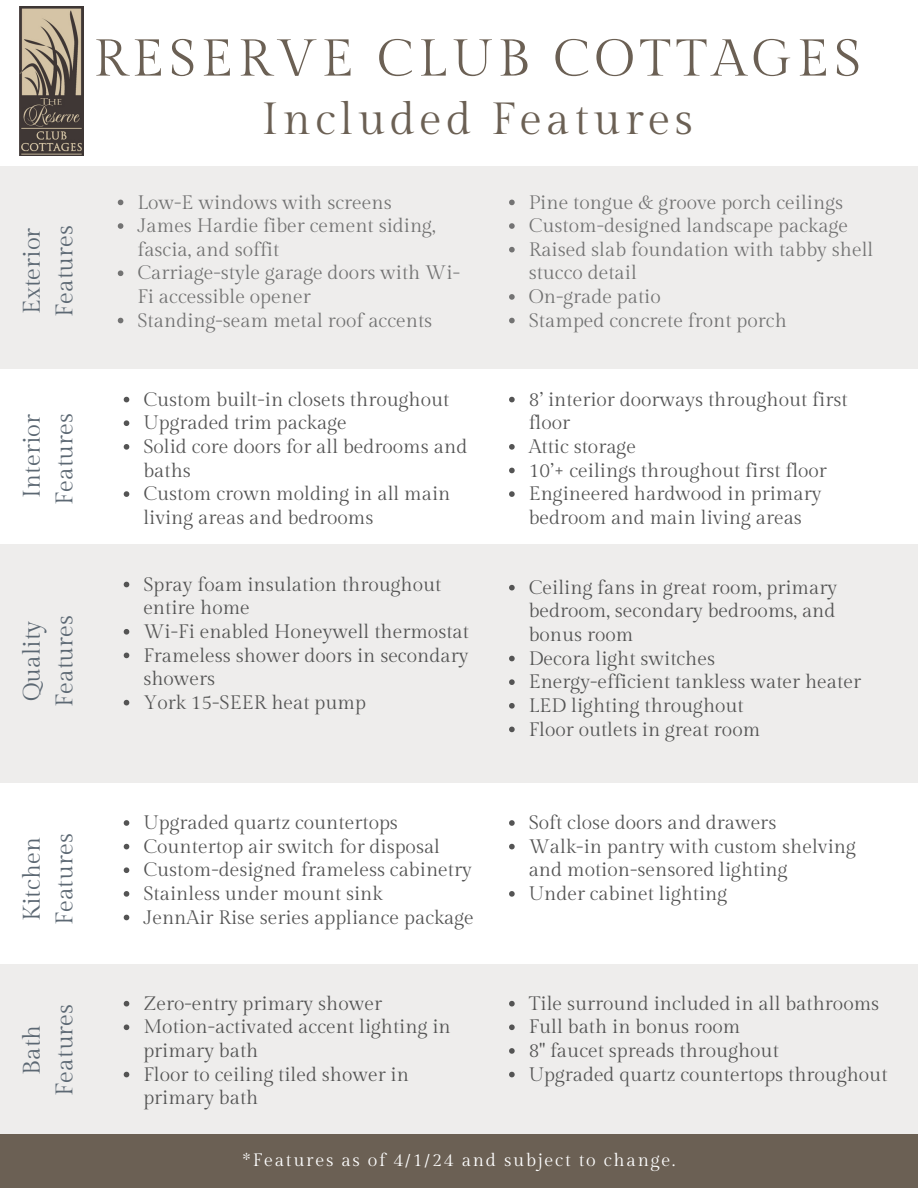
<style>
.page{position:relative;width:918px;height:1188px;background:#fff}
.page>*{position:absolute;margin:0;border:0;box-sizing:border-box;transform-origin:0 0}
.t1{font:51.75px "Gilda Display";letter-spacing:.095em;color:#6b6054}
.t2{font:45px "Gilda Display";letter-spacing:.095em;color:#6b6054}
.t3{font:24px/32.7px "Gilda Display";color:#5c6873}
.t4{font:19.5px/23.7px "Gilda Display";color:#545454}
.t5{font:19.5px/23.7px "Gilda Display";color:#737373}
.t6{font:18px "Gilda Display";letter-spacing:.095em;color:#fff}
</style>
<div class="page">
<div style="left:0;top:166px;width:918px;height:203px;background:#eeedec"></div>
<svg style="left:124px;top:397px;width:5px;height:5px"></svg>
<svg style="left:124px;top:420px;width:5px;height:6px"></svg>
<svg style="left:124px;top:444px;width:5px;height:6px"></svg>
<svg style="left:124px;top:491px;width:5px;height:6px"></svg>
<div style="left:0;top:545px;width:918px;height:238px;background:#eeedec"></div>
<div style="left:0;top:965px;width:918px;height:201px;background:#eeedec"></div>
<div style="left:0;top:1135px;width:918px;height:53px;background:#6b6054"></div>
<img style="left:20px;top:7px;width:64px;height:148px">
<svg style="left:118px;top:200px;width:5px;height:5px"></svg>
<svg style="left:118px;top:223px;width:5px;height:6px"></svg>
<svg style="left:118px;top:270px;width:5px;height:6px"></svg>
<svg style="left:118px;top:318px;width:5px;height:5px"></svg>
<svg style="left:509px;top:200px;width:6px;height:5px"></svg>
<svg style="left:509px;top:223px;width:6px;height:6px"></svg>
<svg style="left:509px;top:247px;width:6px;height:5px"></svg>
<svg style="left:509px;top:294px;width:6px;height:6px"></svg>
<svg style="left:509px;top:318px;width:6px;height:5px"></svg>
<svg style="left:509px;top:397px;width:6px;height:5px"></svg>
<svg style="left:509px;top:444px;width:6px;height:6px"></svg>
<svg style="left:509px;top:468px;width:6px;height:5px"></svg>
<svg style="left:509px;top:491px;width:6px;height:6px"></svg>
<svg style="left:124px;top:582px;width:5px;height:5px"></svg>
<svg style="left:124px;top:629px;width:5px;height:6px"></svg>
<svg style="left:124px;top:653px;width:5px;height:5px"></svg>
<svg style="left:124px;top:700px;width:5px;height:5px"></svg>
<svg style="left:509px;top:585px;width:6px;height:5px"></svg>
<svg style="left:509px;top:656px;width:6px;height:5px"></svg>
<svg style="left:509px;top:679px;width:6px;height:6px"></svg>
<svg style="left:509px;top:703px;width:6px;height:6px"></svg>
<svg style="left:509px;top:727px;width:6px;height:5px"></svg>
<svg style="left:124px;top:820px;width:5px;height:6px"></svg>
<svg style="left:124px;top:844px;width:5px;height:5px"></svg>
<svg style="left:124px;top:867px;width:5px;height:6px"></svg>
<svg style="left:124px;top:891px;width:5px;height:6px"></svg>
<svg style="left:124px;top:915px;width:5px;height:5px"></svg>
<svg style="left:509px;top:820px;width:6px;height:6px"></svg>
<svg style="left:509px;top:844px;width:6px;height:5px"></svg>
<svg style="left:509px;top:891px;width:6px;height:6px"></svg>
<svg style="left:124px;top:1001px;width:5px;height:5px"></svg>
<svg style="left:124px;top:1024px;width:5px;height:6px"></svg>
<svg style="left:124px;top:1072px;width:5px;height:5px"></svg>
<svg style="left:509px;top:1001px;width:6px;height:5px"></svg>
<svg style="left:509px;top:1024px;width:6px;height:6px"></svg>
<svg style="left:509px;top:1048px;width:6px;height:6px"></svg>
<svg style="left:509px;top:1072px;width:6px;height:5px"></svg>
<p class="t1" style="left:94px;top:29px;width:769px">RESERVE CLUB COTTAGES</p>
<p class="t3" style="left:16px;top:317px;width:93px;rotate:-90deg">Exterior<br>Features</p>
<p class="t3" style="left:16px;top:505px;width:93px;rotate:-90deg">Interior<br>Features</p>
<p class="t3" style="left:16px;top:707px;width:93px;rotate:-90deg">Quality<br>Features</p>
<p class="t3" style="left:16px;top:925px;width:93px;rotate:-90deg">Kitchen<br>Features</p>
<p class="t2" style="left:262px;top:94px;width:433px">Included Features</p>
<p class="t5" style="left:137px;top:191px;width:256px">Low-E windows with screens</p>
<p class="t5" style="left:137px;top:214px;width:300px">James Hardie fiber cement siding, fascia, and soffit</p>
<p class="t5" style="left:137px;top:262px;width:324px">Carriage-style garage doors with Wi-<br>Fi accessible opener</p>
<p class="t5" style="left:137px;top:309px;width:296px">Standing-seam metal roof accents</p>
<p class="t4" style="left:143px;top:388px;width:308px">Custom built-in closets throughout</p>
<h1 class="t4" style="left:143px;top:412px;width:205px">Upgraded trim package</h1>
<h2 class="t4" style="left:143px;top:435px;width:325px">Solid core doors for all bedrooms and baths</h2>
<h3 class="t4" style="left:143px;top:483px;width:309px">Custom crown molding in all main living areas and bedrooms</h3>
<h3 class="t4" style="left:143px;top:573px;width:300px">Spray foam insulation throughout entire home</h3>
<h3 class="t4" style="left:143px;top:620px;width:327px">Wi-Fi enabled Honeywell thermostat</h3>
<p class="t4" style="left:143px;top:644px;width:327px">Frameless shower doors in secondary showers</p>
<p class="t4" style="left:143px;top:691px;width:224px">York 15-SEER heat pump</p>
<h3 class="t4" style="left:143px;top:811px;width:256px">Upgraded quartz countertops</h3>
<p class="t4" style="left:143px;top:835px;width:298px">Countertop air switch for disposal</p>
<p class="t4" style="left:143px;top:859px;width:330px">Custom-designed frameless cabinetry</p>
<p class="t4" style="left:143px;top:882px;width:241px">Stainless under mount sink</p>
<p class="t4" style="left:143px;top:906px;width:332px">JennAir Rise series appliance package</p>
<p class="t5" style="left:529px;top:191px;width:316px">Pine tongue &amp; groove porch ceilings</p>
<p class="t5" style="left:529px;top:214px;width:321px">Custom-designed landscape package</p>
<p class="t5" style="left:529px;top:238px;width:346px">Raised slab foundation with tabby shell stucco detail</p>
<p class="t5" style="left:529px;top:285px;width:134px">On-grade patio</p>
<p class="t5" style="left:529px;top:309px;width:260px">Stamped concrete front porch</p>
<p class="t4" style="left:529px;top:388px;width:320px">8’ interior doorways throughout first floor</p>
<p class="t4" style="left:529px;top:435px;width:109px">Attic storage</p>
<p class="t4" style="left:529px;top:459px;width:300px">10’+ ceilings throughout first floor</p>
<p class="t4" style="left:529px;top:483px;width:294px">Engineered hardwood in primary bedroom and main living areas</p>
<p class="t4" style="left:529px;top:576px;width:310px;text-align:justify">Ceiling fans in great room, primary bedroom, secondary bedrooms, and bonus room</p>
<p class="t4" style="left:529px;top:647px;width:188px">Decora light switches</p>
<p class="t4" style="left:529px;top:671px;width:334px">Energy-efficient tankless water heater</p>
<p class="t4" style="left:529px;top:694px;width:217px">LED lighting throughout</p>
<p class="t4" style="left:529px;top:718px;width:233px">Floor outlets in great room</p>
<p class="t4" style="left:529px;top:811px;width:249px">Soft close doors and drawers</p>
<p class="t4" style="left:529px;top:835px;width:329px">Walk-in pantry with custom shelving and motion-sensored lighting</p>
<p class="t4" style="left:529px;top:882px;width:200px">Under cabinet lighting</p>
<h3 class="t3" style="left:16px;top:1096px;width:93px;text-align:center;rotate:-90deg">Bath<br>Features</h3>
<p class="t4" style="left:143px;top:992px;width:240px">Zero-entry primary shower</p>
<p class="t4" style="left:143px;top:1016px;width:309px">Motion-activated accent lighting in primary bath</p>
<p class="t4" style="left:143px;top:1063px;width:267px">Floor to ceiling tiled shower in primary bath</p>
<p class="t4" style="left:529px;top:992px;width:352px">Tile surround included in all bathrooms</p>
<p class="t4" style="left:529px;top:1016px;width:213px">Full bath in bonus room</p>
<p class="t4" style="left:529px;top:1039px;width:252px">8" faucet spreads throughout</p>
<p class="t4" style="left:529px;top:1063px;width:360px">Upgraded quartz countertops throughout</p>
<p class="t6" style="left:243px;top:1150px;width:434px">*Features as of 4/1/24 and subject to change.</p>
</div>
